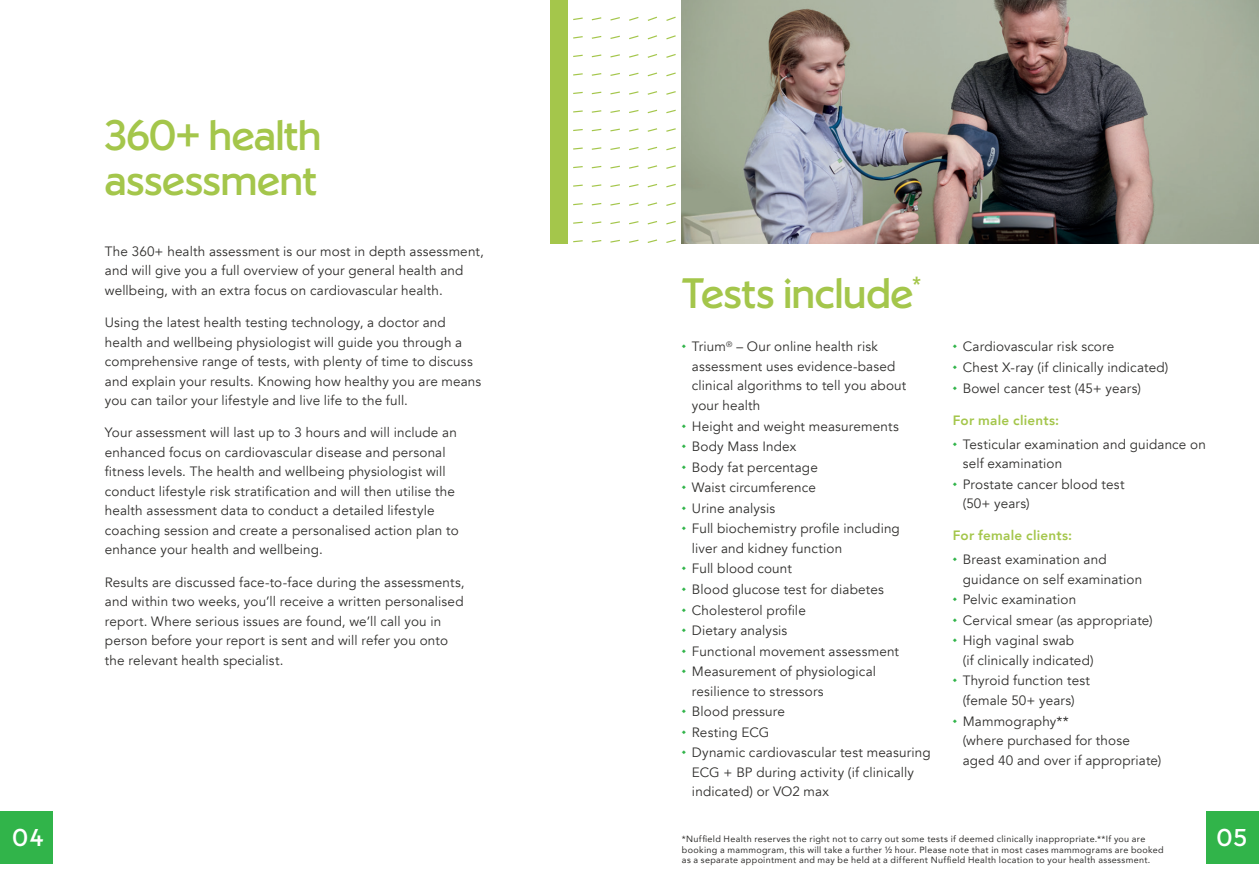
<style>
.page{position:relative;width:1259px;height:893px;background:#fff}
.page>*{position:absolute;margin:0;border:0;box-sizing:border-box;transform-origin:0 0}
.t1{font:42px/45px "Nuffield Sans";letter-spacing:.005em;color:#a4c64b}
.t2{font:24px "Nuffield Sans";color:#fff}
.t3{font:13.5px/19.5px "Avenir";letter-spacing:.01em;color:#302f2d}
.t4{font:800 13.5px "Avenir";letter-spacing:.015em;color:#a4c64b}
.t5{font:9px/10.5px "Avenir";letter-spacing:.035em;color:#302f2d}
.s1{font-family:"Nuffield Sans";font-weight:700;color:#31b44a}
</style>
<div class="page">
<div style="left:0;top:811px;width:52px;height:52px;background:#31b44a"></div>
<div style="left:1206px;top:811px;width:53px;height:52px;background:#31b44a"></div>
<div style="left:550px;top:0;width:18px;height:243px;background:#a4c64b"></div>
<img style="left:682px;top:0;width:577px;height:243px">
<svg style="left:573px;top:17px;width:10px;height:3px"></svg>
<svg style="left:592px;top:17px;width:9px;height:3px"></svg>
<svg style="left:610px;top:17px;width:10px;height:4px"></svg>
<svg style="left:629px;top:17px;width:9px;height:4px"></svg>
<svg style="left:648px;top:17px;width:9px;height:4px"></svg>
<svg style="left:666px;top:17px;width:10px;height:4px"></svg>
<svg style="left:573px;top:36px;width:10px;height:3px"></svg>
<svg style="left:592px;top:36px;width:9px;height:3px"></svg>
<svg style="left:610px;top:36px;width:10px;height:3px"></svg>
<svg style="left:629px;top:35px;width:9px;height:4px"></svg>
<svg style="left:647px;top:35px;width:10px;height:4px"></svg>
<svg style="left:666px;top:35px;width:10px;height:4px"></svg>
<svg style="left:573px;top:55px;width:10px;height:2px"></svg>
<svg style="left:592px;top:54px;width:9px;height:3px"></svg>
<svg style="left:610px;top:54px;width:10px;height:3px"></svg>
<svg style="left:629px;top:54px;width:9px;height:4px"></svg>
<svg style="left:647px;top:54px;width:10px;height:4px"></svg>
<svg style="left:666px;top:54px;width:10px;height:4px"></svg>
<svg style="left:573px;top:73px;width:10px;height:3px"></svg>
<svg style="left:592px;top:73px;width:9px;height:3px"></svg>
<svg style="left:610px;top:73px;width:10px;height:3px"></svg>
<svg style="left:629px;top:73px;width:9px;height:3px"></svg>
<svg style="left:647px;top:72px;width:10px;height:4px"></svg>
<svg style="left:666px;top:72px;width:10px;height:4px"></svg>
<svg style="left:573px;top:92px;width:10px;height:2px"></svg>
<svg style="left:592px;top:92px;width:9px;height:2px"></svg>
<svg style="left:610px;top:91px;width:10px;height:3px"></svg>
<svg style="left:629px;top:91px;width:9px;height:4px"></svg>
<svg style="left:647px;top:91px;width:10px;height:4px"></svg>
<svg style="left:666px;top:91px;width:10px;height:4px"></svg>
<svg style="left:573px;top:110px;width:10px;height:3px"></svg>
<svg style="left:592px;top:110px;width:9px;height:3px"></svg>
<svg style="left:610px;top:110px;width:10px;height:3px"></svg>
<svg style="left:629px;top:110px;width:9px;height:3px"></svg>
<svg style="left:647px;top:110px;width:10px;height:3px"></svg>
<svg style="left:666px;top:110px;width:10px;height:3px"></svg>
<svg style="left:573px;top:129px;width:10px;height:2px"></svg>
<svg style="left:592px;top:129px;width:9px;height:2px"></svg>
<svg style="left:610px;top:129px;width:10px;height:2px"></svg>
<svg style="left:629px;top:128px;width:9px;height:4px"></svg>
<svg style="left:647px;top:128px;width:10px;height:4px"></svg>
<svg style="left:666px;top:128px;width:10px;height:4px"></svg>
<svg style="left:573px;top:147px;width:10px;height:3px"></svg>
<svg style="left:592px;top:147px;width:9px;height:3px"></svg>
<svg style="left:610px;top:147px;width:10px;height:3px"></svg>
<svg style="left:629px;top:147px;width:9px;height:3px"></svg>
<svg style="left:647px;top:147px;width:10px;height:3px"></svg>
<svg style="left:666px;top:147px;width:10px;height:3px"></svg>
<svg style="left:573px;top:166px;width:10px;height:2px"></svg>
<svg style="left:592px;top:166px;width:9px;height:2px"></svg>
<svg style="left:610px;top:166px;width:10px;height:3px"></svg>
<svg style="left:629px;top:165px;width:9px;height:4px"></svg>
<svg style="left:647px;top:165px;width:10px;height:4px"></svg>
<svg style="left:666px;top:165px;width:10px;height:4px"></svg>
<svg style="left:573px;top:185px;width:10px;height:2px"></svg>
<svg style="left:592px;top:184px;width:9px;height:3px"></svg>
<svg style="left:610px;top:184px;width:10px;height:3px"></svg>
<svg style="left:629px;top:184px;width:9px;height:3px"></svg>
<svg style="left:647px;top:184px;width:10px;height:3px"></svg>
<svg style="left:666px;top:184px;width:10px;height:3px"></svg>
<svg style="left:573px;top:203px;width:10px;height:2px"></svg>
<svg style="left:592px;top:203px;width:9px;height:2px"></svg>
<svg style="left:610px;top:203px;width:10px;height:3px"></svg>
<svg style="left:629px;top:203px;width:9px;height:3px"></svg>
<svg style="left:647px;top:202px;width:10px;height:4px"></svg>
<svg style="left:666px;top:202px;width:10px;height:4px"></svg>
<svg style="left:573px;top:222px;width:10px;height:2px"></svg>
<svg style="left:592px;top:221px;width:9px;height:3px"></svg>
<svg style="left:610px;top:221px;width:10px;height:3px"></svg>
<svg style="left:629px;top:221px;width:9px;height:3px"></svg>
<svg style="left:647px;top:221px;width:10px;height:3px"></svg>
<svg style="left:666px;top:221px;width:10px;height:3px"></svg>
<svg style="left:573px;top:240px;width:10px;height:2px"></svg>
<svg style="left:592px;top:240px;width:9px;height:2px"></svg>
<svg style="left:610px;top:240px;width:10px;height:3px"></svg>
<svg style="left:629px;top:240px;width:9px;height:3px"></svg>
<svg style="left:647px;top:239px;width:10px;height:4px"></svg>
<svg style="left:666px;top:239px;width:10px;height:4px"></svg>
<p class="t1" style="left:105px;top:112px;width:217px">360+ health assessment</p>
<p class="t3" style="left:105px;top:242px;width:380px">The 360+ health assessment is our most in depth assessment, and will give you a full overview of your general health and wellbeing, with an extra focus on cardiovascular health.</p>
<p class="t3" style="left:105px;top:313px;width:378px">Using the latest health testing technology, a doctor and health and wellbeing physiologist will guide you through a comprehensive range of tests, with plenty of time to discuss and explain your results. Knowing how healthy you are means you can tailor your lifestyle and live life to the full.</p>
<p class="t3" style="left:105px;top:423px;width:355px">Your assessment will last up to 3 hours and will include an enhanced focus on cardiovascular disease and personal fitness levels. The health and wellbeing physiologist will conduct lifestyle risk stratification and will then utilise the health assessment data to conduct a detailed lifestyle coaching session and create a personalised action plan to enhance your health and wellbeing.</p>
<p class="t3" style="left:105px;top:572px;width:361px">Results are discussed face-to-face during the assessments, and within two weeks, you’ll receive a written personalised report. Where serious issues are found, we’ll call you in person before your report is sent and will refer you onto the relevant health specialist.</p>
<p class="t1" style="left:682px;top:270px;width:241px">Tests include<sup>*</sup></p>
<p class="t3" style="left:692px;top:337px;width:216px;text-indent:-10px"><span class="s1">•</span> Trium<sup>®</sup> – Our online health risk assessment uses evidence-based clinical algorithms to tell you about your health</p>
<p class="t3" style="left:682px;top:416px;width:218px"><span class="s1">•</span> Height and weight measurements</p>
<p class="t3" style="left:682px;top:437px;width:116px"><span class="s1">•</span> Body Mass Index</p>
<p class="t3" style="left:682px;top:457px;width:137px"><span class="s1">•</span> Body fat percentage</p>
<p class="t3" style="left:682px;top:478px;width:135px"><span class="s1">•</span> Waist circumference</p>
<p class="t3" style="left:682px;top:499px;width:95px"><span class="s1">•</span> Urine analysis</p>
<p class="t3" style="left:692px;top:519px;width:209px;text-indent:-10px"><span class="s1">•</span> Full biochemistry profile including liver and kidney function</p>
<p class="t3" style="left:682px;top:559px;width:112px"><span class="s1">•</span> Full blood count</p>
<p class="t3" style="left:682px;top:580px;width:203px"><span class="s1">•</span> Blood glucose test for diabetes</p>
<p class="t3" style="left:682px;top:600px;width:125px"><span class="s1">•</span> Cholesterol profile</p>
<p class="t3" style="left:682px;top:621px;width:107px"><span class="s1">•</span> Dietary analysis</p>
<p class="t3" style="left:682px;top:641px;width:219px"><span class="s1">•</span> Functional movement assessment</p>
<p class="t3" style="left:692px;top:662px;width:186px;text-indent:-10px"><span class="s1">•</span> Measurement of physiological resilience to stressors</p>
<p class="t3" style="left:682px;top:702px;width:104px"><span class="s1">•</span> Blood pressure</p>
<p class="t3" style="left:682px;top:723px;width:89px"><span class="s1">•</span> Resting ECG</p>
<p class="t3" style="left:692px;top:743px;width:240px;text-indent:-10px"><span class="s1">•</span> Dynamic cardiovascular test measuring<br>ECG + BP during activity (if clinically indicated) or VO2 max</p>
<p class="t3" style="left:952px;top:337px;width:163px"><span class="s1">•</span> Cardiovascular risk score</p>
<p class="t3" style="left:952px;top:358px;width:217px"><span class="s1">•</span> Chest X-ray (if clinically indicated)</p>
<p class="t3" style="left:952px;top:378px;width:190px"><span class="s1">•</span> Bowel cancer test (45+ years)</p>
<p class="t4" style="left:952px;top:410px;width:108px">For male clients:</p>
<p class="t3" style="left:962px;top:434px;width:245px;text-indent:-10px"><span class="s1">•</span> Testicular examination and guidance on self examination</p>
<p class="t3" style="left:962px;top:474px;width:163px;text-indent:-10px"><span class="s1">•</span> Prostate cancer blood test (50+ years)</p>
<p class="t4" style="left:952px;top:525px;width:121px">For female clients:</p>
<p class="t3" style="left:962px;top:550px;width:181px;text-indent:-10px"><span class="s1">•</span> Breast examination and guidance on self examination</p>
<p class="t3" style="left:952px;top:590px;width:125px"><span class="s1">•</span> Pelvic examination</p>
<p class="t3" style="left:952px;top:611px;width:201px"><span class="s1">•</span> Cervical smear (as appropriate)</p>
<p class="t3" style="left:962px;top:631px;width:132px;text-indent:-10px"><span class="s1">•</span> High vaginal swab<br>(if clinically indicated)</p>
<p class="t3" style="left:952px;top:671px;width:139px;text-align:center"><span class="s1">•</span> Thyroid function test (female 50+ years)</p>
<p class="t3" style="left:962px;top:711px;width:200px;text-indent:-10px"><span class="s1">•</span> Mammography**<br>(where purchased for those aged 40 and over if appropriate)</p>
<p class="t2" style="left:12px;top:823px;width:32px">04</p>
<p class="t2" style="left:1216px;top:823px;width:31px">05</p>
<p class="t5" style="left:682px;top:834px;width:483px">*Nuffield Health reserves the right not to carry out some tests if deemed clinically inappropriate.**If you are booking a mammogram, this will take a further ½ hour. Please note that in most cases mammograms are booked as a separate appointment and may be held at a different Nuffield Health location to your health assessment.</p>
</div>
